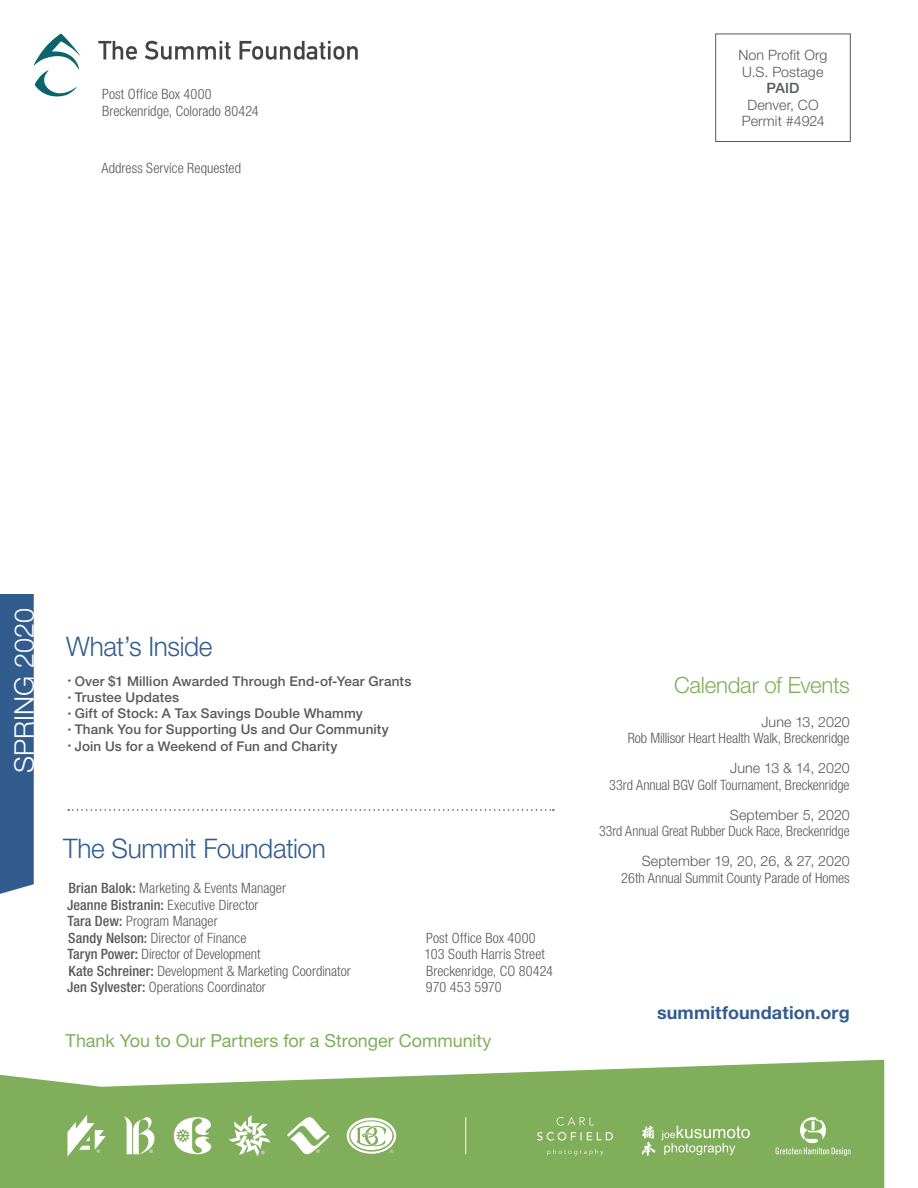
<style>
.page{position:relative;width:918px;height:1188px;background:#fff}
.page>*{position:absolute;margin:0;border:0;box-sizing:border-box;transform-origin:0 0}
.t1{font:300 27px "Helvetica Neue";letter-spacing:-.015em;color:#335c8e}
.t2{font:300 27px "Helvetica Neue";color:#fff}
.t3{font:300 22.5px "Helvetica Neue";letter-spacing:-.015em;color:#81ae5a}
.t4{font:18px "Helvetica Neue";letter-spacing:-.005em;color:#81ae5a}
.t5{font:700 18px "Helvetica Neue";letter-spacing:.005em;color:#335c8e}
.t6{font:300 condensed 14.25px/16.5px "Helvetica Neue";color:#58595b}
.t7{font:300 14.25px/16.5px "Helvetica Neue";letter-spacing:.005em;color:#58595b}
.t8{font:500 14.25px "Helvetica Neue";color:#58595b}
.t9{font:500 13.5px "Helvetica Neue";letter-spacing:.01em;color:#58595b}
.s1{font-weight:500}
</style>
<div class="page">
<svg style="left:0;top:1060px;width:884px;height:128px;background:#91b86f"></svg>
<div style="left:0;top:594px;width:34px;height:300px;background:#335c8e"></div>
<svg style="left:124px;top:1116px;width:31px;height:38px"></svg>
<svg style="left:68px;top:1115px;width:38px;height:42px"></svg>
<svg style="left:347px;top:1118px;width:49px;height:36px"></svg>
<svg style="left:287px;top:1116px;width:43px;height:39px"></svg>
<svg style="left:228px;top:1115px;width:43px;height:42px"></svg>
<svg style="left:776px;top:1117px;width:75px;height:39px;background:#93b972"></svg>
<svg style="left:173px;top:1117px;width:41px;height:38px"></svg>
<hr style="left:465px;top:1117px;width:1px;height:37px;background:#fff">
<svg style="left:642px;top:1126px;width:13px;height:30px"></svg>
<svg style="left:661px;top:1126px;width:89px;height:29px;background:#9abe7b"></svg>
<svg style="left:547px;top:1149px;width:56px;height:7px"></svg>
<svg style="left:537px;top:1132px;width:76px;height:9px"></svg>
<svg style="left:557px;top:1117px;width:37px;height:9px"></svg>
<svg style="left:68px;top:809px;width:486px;height:2px"></svg>
<svg style="left:98px;top:41px;width:39px;height:19px"></svg>
<svg style="left:145px;top:41px;width:86px;height:19px"></svg>
<svg style="left:240px;top:41px;width:118px;height:19px"></svg>
<svg style="left:34px;top:34px;width:47px;height:63px"></svg>
<p class="t6" style="left:102px;top:86px;width:158px">Post Office Box 4000<br>Breckenridge, Colorado 80424</p>
<p class="t6" style="left:102px;top:160px;width:141px">Address Service Requested</p>
<p class="t7" style="left:738px;top:47px;width:91px">Non Profit Org<br>U.S. Postage</p>
<p class="t8" style="left:767px;top:80px;width:34px">PAID</p>
<p class="t7" style="left:742px;top:96px;width:84px;text-align:center">Denver, CO<br>Permit #4924</p>
<h1 class="t2" style="left:8px;top:773px;width:166px;rotate:-90deg">SPRING 2020</h1>
<h1 class="t1" style="left:66px;top:630px;width:148px">What’s Inside</h1>
<p class="t9" style="left:68px;top:673px;width:345px"><sup>•</sup> Over $1 Million Awarded Through End-of-Year Grants</p>
<p class="t9" style="left:68px;top:689px;width:113px"><sup>•</sup> Trustee Updates</p>
<p class="t9" style="left:68px;top:705px;width:297px"><sup>•</sup> Gift of Stock: A Tax Savings Double Whammy</p>
<p class="t9" style="left:68px;top:722px;width:323px"><sup>•</sup> Thank You for Supporting Us and Our Community</p>
<p class="t9" style="left:68px;top:738px;width:271px"><sup>•</sup> Join Us for a Weekend of Fun and Charity</p>
<h1 class="t1" style="left:63px;top:832px;width:264px">The Summit Foundation</h1>
<p class="t6" style="left:67px;top:880px;width:285px"><span class="s1">Brian Balok:</span> Marketing &amp; Events Manager<br><span class="s1">Jeanne Bistranin:</span> Executive Director<br><span class="s1">Tara Dew:</span> Program Manager<br><span class="s1">Sandy Nelson:</span> Director of Finance<br><span class="s1">Taryn Power:</span> Director of Development<br><span class="s1">Kate Schreiner:</span> Development &amp; Marketing Coordinator <span class="s1">Jen Sylvester:</span> Operations Coordinator</p>
<p class="t6" style="left:425px;top:929px;width:130px">Post Office Box 4000<br>103 South Harris Street<br>Breckenridge, CO 80424<br>970 453 5970</p>
<p class="t4" style="left:66px;top:1030px;width:427px">Thank You to Our Partners for a Stronger Community</p>
<h2 class="t3" style="left:674px;top:671px;width:177px">Calendar of Events</h2>
<p class="t7" style="left:761px;top:713px;width:90px">June 13, 2020</p>
<p class="t6" style="left:628px;top:730px;width:223px">Rob Millisor Heart Health Walk, Breckenridge</p>
<p class="t7" style="left:730px;top:760px;width:121px">June 13 &amp; 14, 2020</p>
<p class="t6" style="left:609px;top:776px;width:242px">33rd Annual BGV Golf Tournament, Breckenridge</p>
<p class="t7" style="left:730px;top:806px;width:121px">September 5, 2020</p>
<p class="t6" style="left:599px;top:823px;width:252px">33rd Annual Great Rubber Duck Race, Breckenridge</p>
<p class="t7" style="left:642px;top:853px;width:209px">September 19, 20, 26, &amp; 27, 2020</p>
<p class="t6" style="left:621px;top:869px;width:230px">26th Annual Summit County Parade of Homes</p>
<p class="t5" style="left:657px;top:1002px;width:194px">summitfoundation.org</p>
</div>
